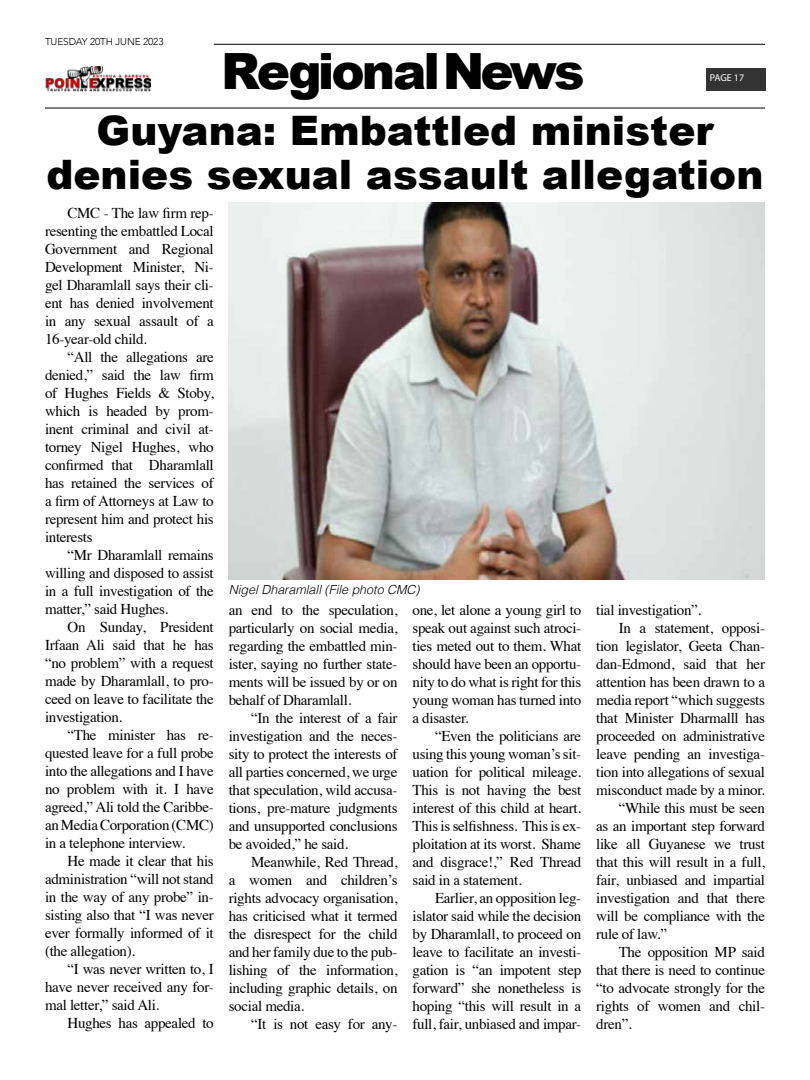
<style>
.page{position:relative;width:810px;height:1080px;background:#fff}
.page>*{position:absolute;margin:0;border:0;box-sizing:border-box;transform-origin:0 0}
.t1{font:900 50px "Arial";letter-spacing:-.06em;color:#000}
.t2{font:900 40.62px/43.8px "Arial";color:#000;text-align:center}
.t3{font:15px/18px "Times";letter-spacing:-.02em;color:#000;text-align:justify}
.t4{font:italic 300 12.5px "Helvetica";color:#000}
.t5{font:300 10px "Avenir";letter-spacing:-.01em;color:#000}
.t6{font:10px "Myriad Pro";letter-spacing:-.005em;color:#fff}
</style>
<div class="page">
<hr style="left:45px;top:107px;width:720px;height:2px;background:#333">
<hr style="left:214px;top:44px;width:551px;height:1px;background:#333">
<div style="left:706px;top:68px;width:60px;height:23px;background:#333"></div>
<img style="left:45px;top:66px;width:106px;height:25px">
<img style="left:229px;top:202px;width:536px;height:378px">
<p class="t5" style="left:45px;top:35px;width:120px">TUESDAY 20TH JUNE 2023</p>
<h1 class="t1" style="left:221px;top:35px;width:365px">RegionalNews</h1>
<p class="t6" style="left:710px;top:72px;width:36px">PAGE 17</p>
<h2 class="t2" style="left:46px;top:108px;width:719px">Guyana: Embattled minister denies sexual assault allegation</h2>
<p class="t3" style="left:45px;top:203px;width:170px;text-indent:22px">CMC - The law firm rep&shy;resenting the embattled Local Government and Regional Development Minister, Ni&shy;gel Dharamlall says their cli&shy;ent has denied involvement in any sexual assault of a 16-year-old child.</p>
<p class="t3" style="left:45px;top:347px;width:170px;text-indent:22px">“All the allegations are denied,” said the law firm of Hughes Fields &amp; Stoby, which is headed by prom&shy;inent criminal and civil at&shy;torney Nigel Hughes, who confirmed that Dharamlall has retained the services of a firm of Attorneys at Law to represent him and protect his interests</p>
<p class="t3" style="left:45px;top:545px;width:170px;text-indent:22px">“Mr Dharamlall remains willing and disposed to assist in a full investigation of the matter,” said Hughes.</p>
<p class="t3" style="left:45px;top:617px;width:170px;text-indent:22px">On Sunday, President Irfaan Ali said that he has “no problem” with a request made by Dharamlall, to pro&shy;ceed on leave to facilitate the investigation.</p>
<p class="t3" style="left:45px;top:725px;width:170px;text-indent:22px">“The minister has re&shy;quested leave for a full probe into the allegations and I have no problem with it. I have agreed,” Ali told the Caribbe&shy;an Media Corporation (CMC) in a telephone interview.</p>
<p class="t3" style="left:45px;top:851px;width:170px;text-indent:22px">He made it clear that his administration “will not stand in the way of any probe” in&shy;sisting also that “I was never ever formally informed of it (the allegation).</p>
<p class="t3" style="left:45px;top:959px;width:170px;text-indent:22px">“I was never written to, I have never received any for&shy;mal letter,” said Ali.</p>
<p class="t3" style="left:68px;top:1013px;width:148px">Hughes has appealed to</p>
<p class="t4" style="left:229px;top:579px;width:192px">Nigel Dharamlall (File photo CMC)</p>
<p class="t3" style="left:229px;top:600px;width:170px">an end to the speculation, particularly on social media, regarding the embattled min&shy;ister, saying no further state&shy;ments will be issued by or on behalf of Dharamlall.</p>
<p class="t3" style="left:229px;top:708px;width:170px;text-indent:22px">“In the interest of a fair investigation and the neces&shy;sity to protect the interests of all parties concerned, we urge that speculation, wild accusa&shy;tions, pre-mature judgments and unsupported conclusions be avoided,” he said.</p>
<p class="t3" style="left:229px;top:852px;width:170px;text-indent:22px">Meanwhile, Red Thread, a women and children’s rights advocacy organisation, has criticised what it termed the disrespect for the child and her family due to the pub&shy;lishing of the information, including graphic details, on social media.</p>
<p class="t3" style="left:251px;top:1014px;width:148px">“It is not easy for any-</p>
<p class="t3" style="left:412px;top:600px;width:170px">one, let alone a young girl to speak out against such atroci&shy;ties meted out to them. What should have been an opportu&shy;nity to do what is right for this young woman has turned into a disaster.</p>
<p class="t3" style="left:412px;top:726px;width:170px;text-indent:22px">“Even the politicians are using this young woman’s sit&shy;uation for political mileage.<br>This is not having the best interest of this child at heart.<br>This is selfishness. This is ex&shy;ploitation at its worst. Shame and disgrace!,” Red Thread said in a statement.</p>
<p class="t3" style="left:412px;top:888px;width:170px;text-indent:22px">Earlier, an opposition leg&shy;islator said while the decision by Dharamlall, to proceed on leave to facilitate an investi&shy;gation is “an impotent step forward” she nonetheless is hoping “this will result in a full, fair, unbiased and impar-</p>
<p class="t3" style="left:596px;top:600px;width:107px">tial investigation”.</p>
<p class="t3" style="left:619px;top:618px;width:148px">In a statement, opposi-</p>
<p class="t3" style="left:596px;top:636px;width:170px">tion legislator, Geeta Chan-</p>
<p class="t3" style="left:596px;top:654px;width:170px">dan-Edmond, said that her</p>
<p class="t3" style="left:596px;top:672px;width:170px">attention has been drawn to a</p>
<p class="t3" style="left:596px;top:690px;width:170px">media report “which suggests</p>
<p class="t3" style="left:596px;top:708px;width:170px">that Minister Dharmalll has</p>
<p class="t3" style="left:596px;top:726px;width:170px">proceeded on administrative</p>
<p class="t3" style="left:596px;top:744px;width:170px">leave pending an investiga-</p>
<p class="t3" style="left:596px;top:762px;width:170px">tion into allegations of sexual</p>
<p class="t3" style="left:596px;top:780px;width:170px">misconduct made by a minor.</p>
<p class="t3" style="left:619px;top:798px;width:148px">“While this must be seen</p>
<p class="t3" style="left:596px;top:816px;width:170px">as an important step forward</p>
<p class="t3" style="left:596px;top:834px;width:170px">like all Guyanese we trust</p>
<p class="t3" style="left:596px;top:852px;width:170px">that this will result in a full,</p>
<p class="t3" style="left:596px;top:870px;width:170px">fair, unbiased and impartial</p>
<p class="t3" style="left:596px;top:888px;width:170px">investigation and that there</p>
<p class="t3" style="left:596px;top:906px;width:170px">will be compliance with the</p>
<p class="t3" style="left:596px;top:924px;width:72px">rule of law.”</p>
<p class="t3" style="left:619px;top:942px;width:148px">The opposition MP said</p>
<p class="t3" style="left:596px;top:960px;width:170px">that there is need to continue</p>
<p class="t3" style="left:596px;top:978px;width:170px">“to advocate strongly for the</p>
<p class="t3" style="left:596px;top:996px;width:170px">rights of women and chil-</p>
<p class="t3" style="left:596px;top:1014px;width:37px">dren”.</p>
</div>
